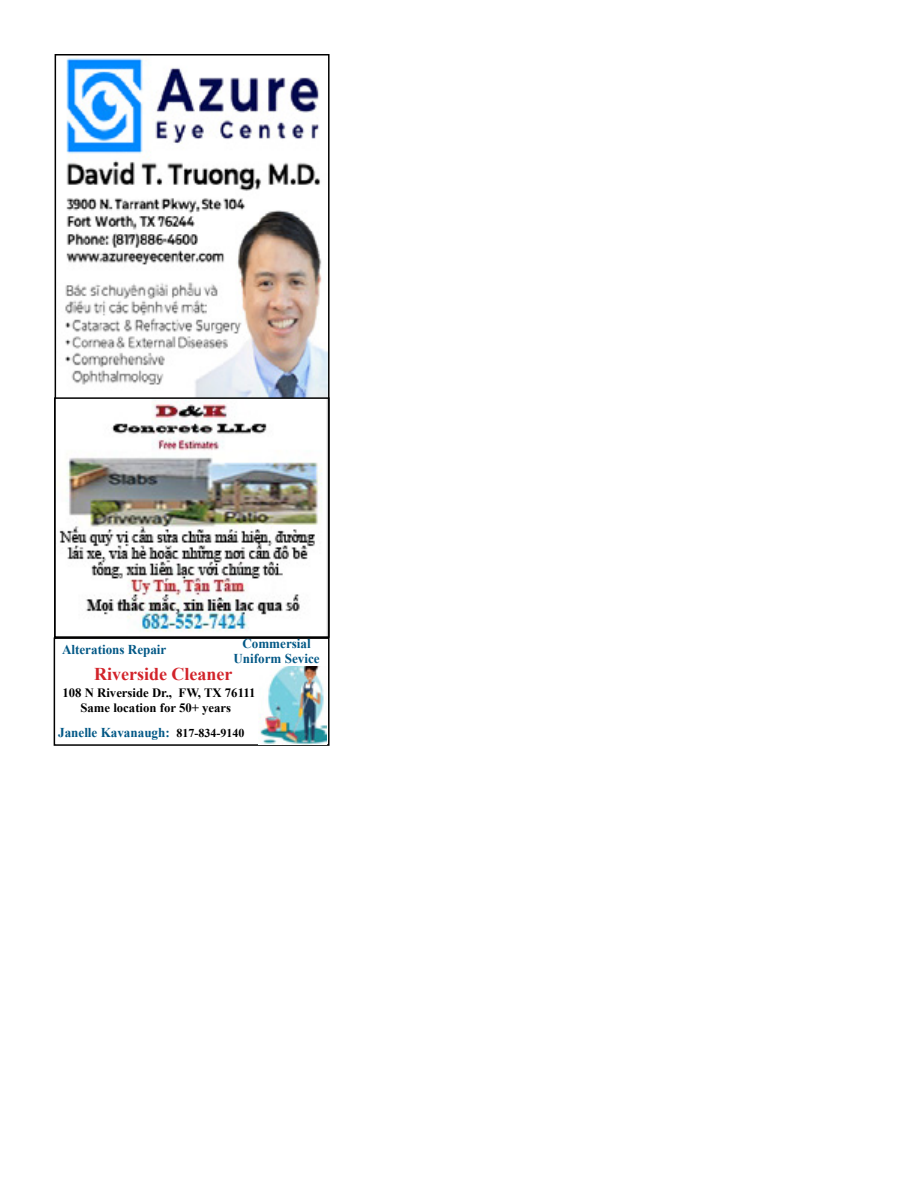
<style>
.page{position:relative;width:918px;height:1188px;background:#fff}
.page>*{position:absolute;margin:0;border:0;box-sizing:border-box;transform-origin:0 0}
.t1{font:700 18px "Times New Roman";color:#d2232a}
.t2{font:700 13.5px/15px "Times New Roman";color:#005785;text-align:center}
.t3{font:700 12.75px/15px "Times New Roman";color:#000;text-align:center}
.s1{font-size:12px;color:#000}
</style>
<div class="page">
<img style="left:59px;top:57px;width:268px;height:577px">
<div style="left:55px;top:54px;width:275px;height:583px;border:2px solid #000"></div>
<div style="left:54px;top:397px;width:276px;height:241px;border:2px solid #000"></div>
<div style="left:54px;top:637px;width:276px;height:109px;border:2px solid #000"></div>
<img style="left:258px;top:666px;width:68px;height:78px">
<p class="t2" style="left:62px;top:641px;width:106px">Alterations Repair</p>
<p class="t2" style="left:233px;top:636px;width:88px">Commersial<br>Uniform Sevice</p>
<h1 class="t1" style="left:94px;top:661px;width:140px">Riverside Cleaner</h1>
<p class="t3" style="left:63px;top:684px;width:194px">108 N Riverside Dr., FW, TX 76111<br>Same location for 50+ years</p>
<p class="t2" style="left:58px;top:725px;width:188px">Janelle Kavanaugh: <span class="s1">817-834-9140</span></p>
</div>
